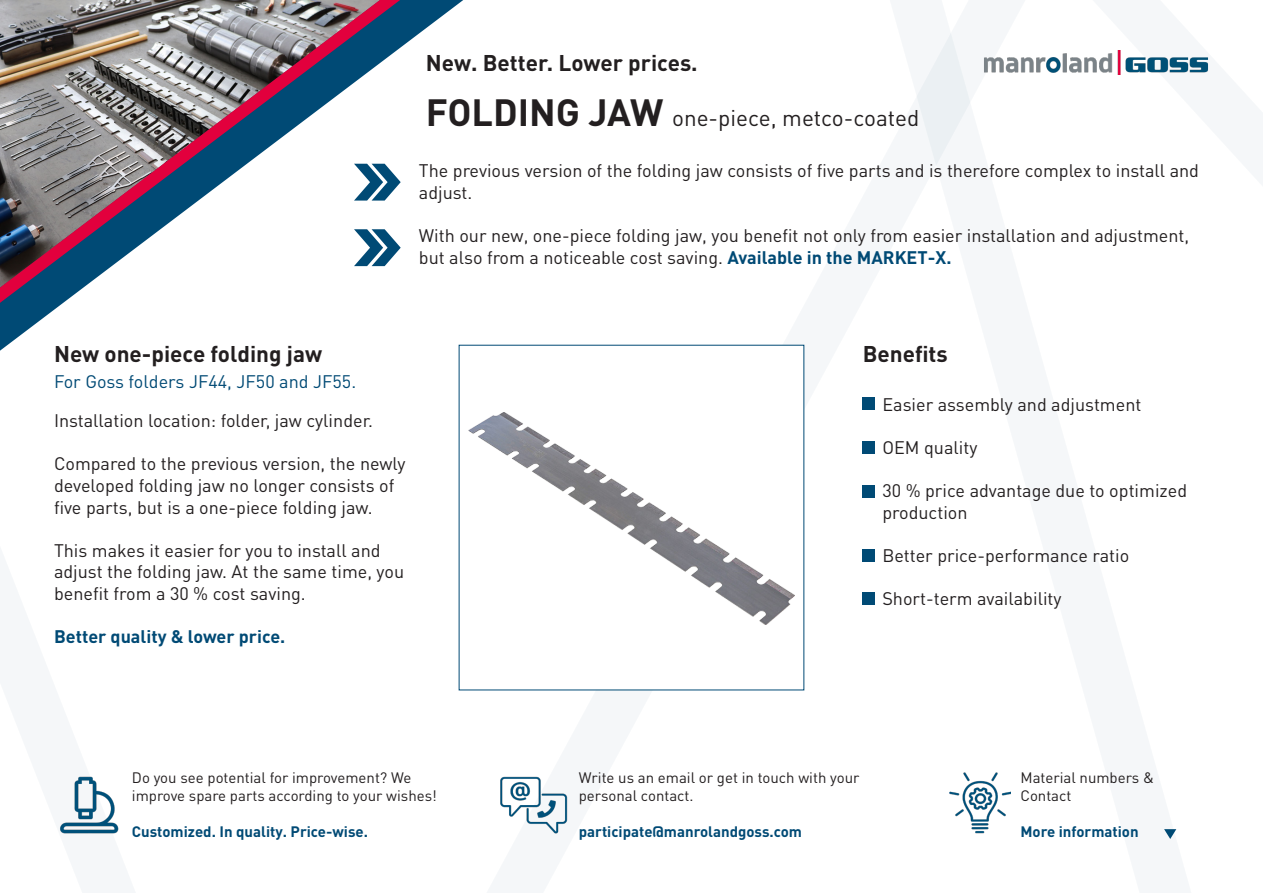
<style>
.page{position:relative;width:1263px;height:893px;background:#fff}
.page>*{position:absolute;margin:0;border:0;box-sizing:border-box;transform-origin:0 0}
.t1{font:700 22.5px "DIN Pro";color:#231f20}
.t2{font:22.5px "DIN Pro";color:#231f20}
.t3{font:18px/21.6px "DIN Pro";color:#231f20}
.t4{font:18px "DIN Pro";color:#004a75}
.t5{font:700 18px "DIN Pro";color:#004a75}
.t6{font:15px/18px "DIN Pro";color:#231f20}
.t7{font:700 15px "DIN Pro";color:#004a75}
.s1{font-weight:700;font-size:37.5px}
.s2{font-weight:700;color:#004a75}
</style>
<div class="page">
<svg style="left:480px;top:33px;width:490px;height:658px"></svg>
<div style="left:863px;top:398px;width:12px;height:12px;background:#004a75"></div>
<div style="left:863px;top:441px;width:12px;height:13px;background:#004a75"></div>
<div style="left:863px;top:485px;width:12px;height:12px;background:#004a75"></div>
<div style="left:863px;top:549px;width:12px;height:12px;background:#004a75"></div>
<svg style="left:0;top:0;width:463px;height:351px"></svg>
<svg style="left:0;top:0;width:400px;height:303px"></svg>
<img style="left:983px;top:50px;width:226px;height:24px">
<svg style="left:1164px;top:829px;width:12px;height:10px"></svg>
<svg style="left:354px;top:164px;width:47px;height:37px"></svg>
<svg style="left:354px;top:229px;width:47px;height:37px"></svg>
<div style="left:459px;top:345px;width:345px;height:345px;background:#fff"></div>
<div style="left:863px;top:592px;width:12px;height:12px;background:#004a75"></div>
<img style="left:500px;top:776px;width:68px;height:58px">
<img style="left:59px;top:776px;width:60px;height:58px">
<img style="left:949px;top:772px;width:62px;height:62px">
<img style="left:468px;top:412px;width:327px;height:213px">
<p class="t1" style="left:426px;top:48px;width:273px">New. Better. Lower prices.</p>
<p class="t2" style="left:426px;top:102px;width:495px"><span class="s1">FOLDING JAW</span> one-piece, metco-coated</p>
<p class="t3" style="left:419px;top:159px;width:782px">The previous version of the folding jaw consists of five parts and is therefore complex to install and adjust.</p>
<p class="t3" style="left:419px;top:224px;width:772px">With our new, one-piece folding jaw, you benefit not only from easier installation and adjustment, but also from a noticeable cost saving. <span class="s2">Available in the MARKET-X.</span></p>
<p class="t1" style="left:54px;top:339px;width:270px">New one-piece folding jaw</p>
<p class="t4" style="left:54px;top:369px;width:304px">For Goss folders JF44, JF50 and JF55.</p>
<p class="t3" style="left:54px;top:409px;width:320px">Installation location: folder, jaw cylinder.</p>
<p class="t3" style="left:54px;top:452px;width:353px">Compared to the previous version, the newly developed folding jaw no longer consists of five parts, but is a one-piece folding jaw.</p>
<p class="t3" style="left:54px;top:539px;width:352px">This makes it easier for you to install and adjust the folding jaw. At the same time, you benefit from a 30 % cost saving.</p>
<p class="t5" style="left:54px;top:624px;width:233px">Better quality &amp; lower price.</p>
<p class="t1" style="left:863px;top:339px;width:87px">Benefits</p>
<p class="t3" style="left:882px;top:392px;width:261px">Easier assembly and adjustment</p>
<p class="t3" style="left:882px;top:436px;width:96px">OEM quality</p>
<p class="t3" style="left:882px;top:479px;width:306px">30 % price advantage due to optimized production</p>
<p class="t3" style="left:882px;top:544px;width:248px">Better price-performance ratio</p>
<p class="t3" style="left:882px;top:587px;width:181px">Short-term availability</p>
<p class="t6" style="left:132px;top:768px;width:281px">Do you see potential for improvement? We</p>
<p class="t6" style="left:132px;top:786px;width:306px">improve spare parts according to your wishes!</p>
<p class="t7" style="left:132px;top:821px;width:238px">Customized. In quality. Price-wise.</p>
<p class="t6" style="left:579px;top:768px;width:282px">Write us an email or get in touch with your personal contact.</p>
<p class="t7" style="left:579px;top:821px;width:225px">participate@manrolandgoss.com</p>
<p class="t6" style="left:1020px;top:768px;width:135px">Material numbers &amp;</p>
<p class="t6" style="left:1020px;top:786px;width:53px">Contact</p>
<p class="t7" style="left:1020px;top:821px;width:120px">More information</p>
</div>
